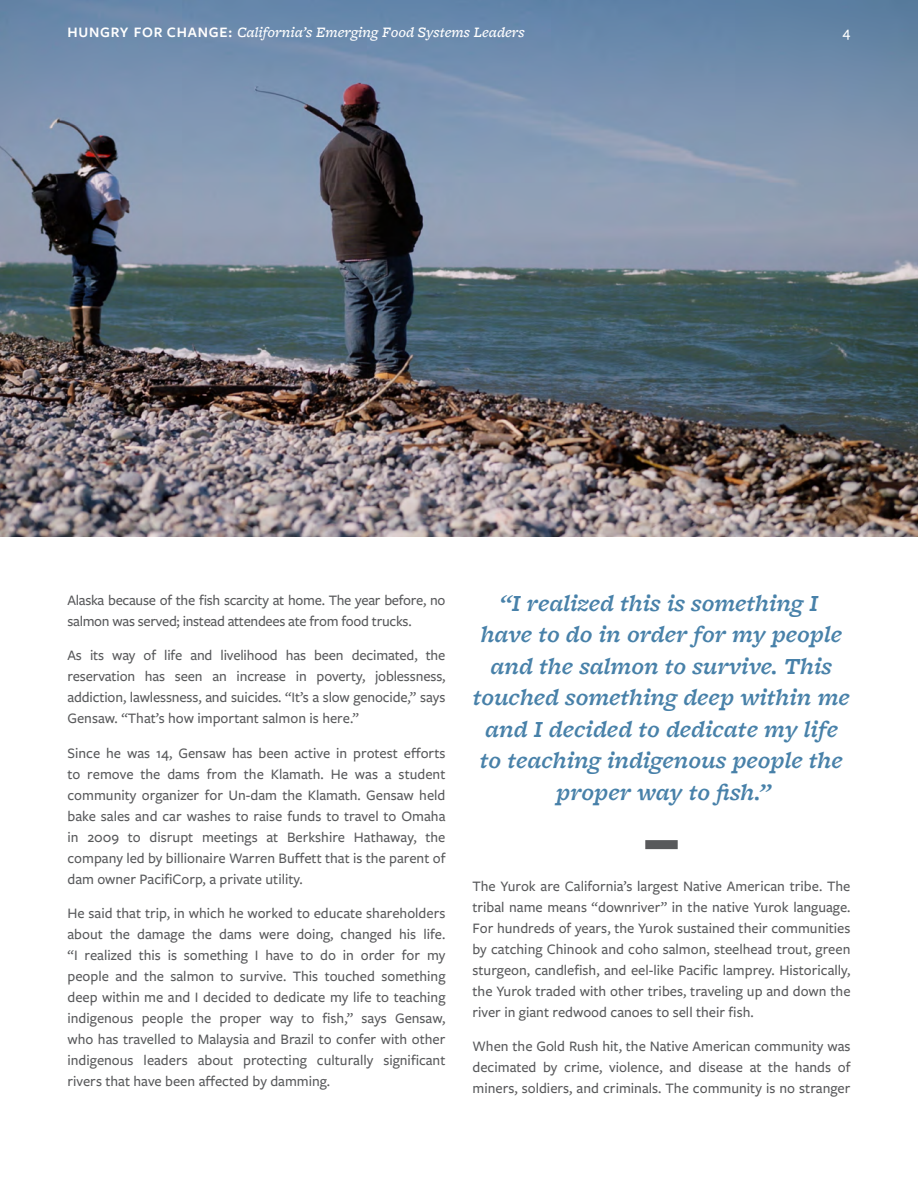
<style>
.page{position:relative;width:918px;height:1188px;background:#fff}
.page>*{position:absolute;margin:0;border:0;box-sizing:border-box;transform-origin:0 0}
.t1{font:italic 600 24px/31.5px "Freight Micro Pro";color:#4881a9;text-align:center}
.t2{font:500 15px/21px "Freight Sans Pro";color:#58595b;text-align:justify}
.t3{font:500 15px/21px "Freight Sans Pro";letter-spacing:-.02em;color:#58595b}
.t4{font:italic 500 15px "Freight Micro Pro";color:#fff}
.t5{font:500 15px "Freight Sans Pro";color:#fff}
.s1{font-family:"Freight Sans Pro";font-weight:600;font-style:normal}
</style>
<div class="page">
<img style="left:0;top:0;width:918px;height:537px">
<div style="left:645px;top:840px;width:33px;height:9px;background:#58595b"></div>
<p class="t4" style="left:68px;top:22px;width:459px"><span class="s1">HUNGRY FOR CHANGE:</span> California’s Emerging Food Systems Leaders</p>
<p class="t5" style="left:843px;top:22px;width:9px">4</p>
<p class="t3" style="left:68px;top:589px;width:380px">Alaska because of the fish scarcity at home. The year before, no salmon was served; instead attendees ate from food trucks.</p>
<p class="t2" style="left:68px;top:644px;width:380px">As its way of life and livelihood has been decimated, the reservation has seen an increase in poverty, joblessness, addiction, lawlessness, and suicides. “It’s a slow genocide,” says Gensaw. “That’s how important salmon is here.”</p>
<p class="t2" style="left:68px;top:742px;width:380px">Since he was 14, Gensaw has been active in protest efforts to remove the dams from the Klamath. He was a student community organizer for Un-dam the Klamath. Gensaw held bake sales and car washes to raise funds to travel to Omaha in 2009 to disrupt meetings at Berkshire Hathaway, the company led by billionaire Warren Buffett that is the parent of dam owner PacifiCorp, a private utility.</p>
<p class="t2" style="left:68px;top:902px;width:380px">He said that trip, in which he worked to educate shareholders about the damage the dams were doing, changed his life. “I realized this is something I have to do in order for my people and the salmon to survive. This touched something deep within me and I decided to dedicate my life to teaching indigenous people the proper way to fish,” says Gensaw, who has travelled to Malaysia and Brazil to confer with other indigenous leaders about protecting culturally significant rivers that have been affected by damming.</p>
<h1 class="t1" style="left:473px;top:586px;width:379px">“I realized this is something I<br>have to do in order for my people and the salmon to survive. This touched something deep within me and I decided to dedicate my life to teaching indigenous people the proper way to fish.”</h1>
<p class="t2" style="left:472px;top:875px;width:380px">The Yurok are California’s largest Native American tribe. The tribal name means “downriver” in the native Yurok language.<br>For hundreds of years, the Yurok sustained their communities by catching Chinook and coho salmon, steelhead trout, green sturgeon, candlefish, and eel-like Pacific lamprey. Historically, the Yurok traded with other tribes, traveling up and down the river in giant redwood canoes to sell their fish.</p>
<p class="t2" style="left:472px;top:1035px;width:380px">When the Gold Rush hit, the Native American community was decimated by crime, violence, and disease at the hands of miners, soldiers, and criminals. The community is no stranger</p>
</div>
